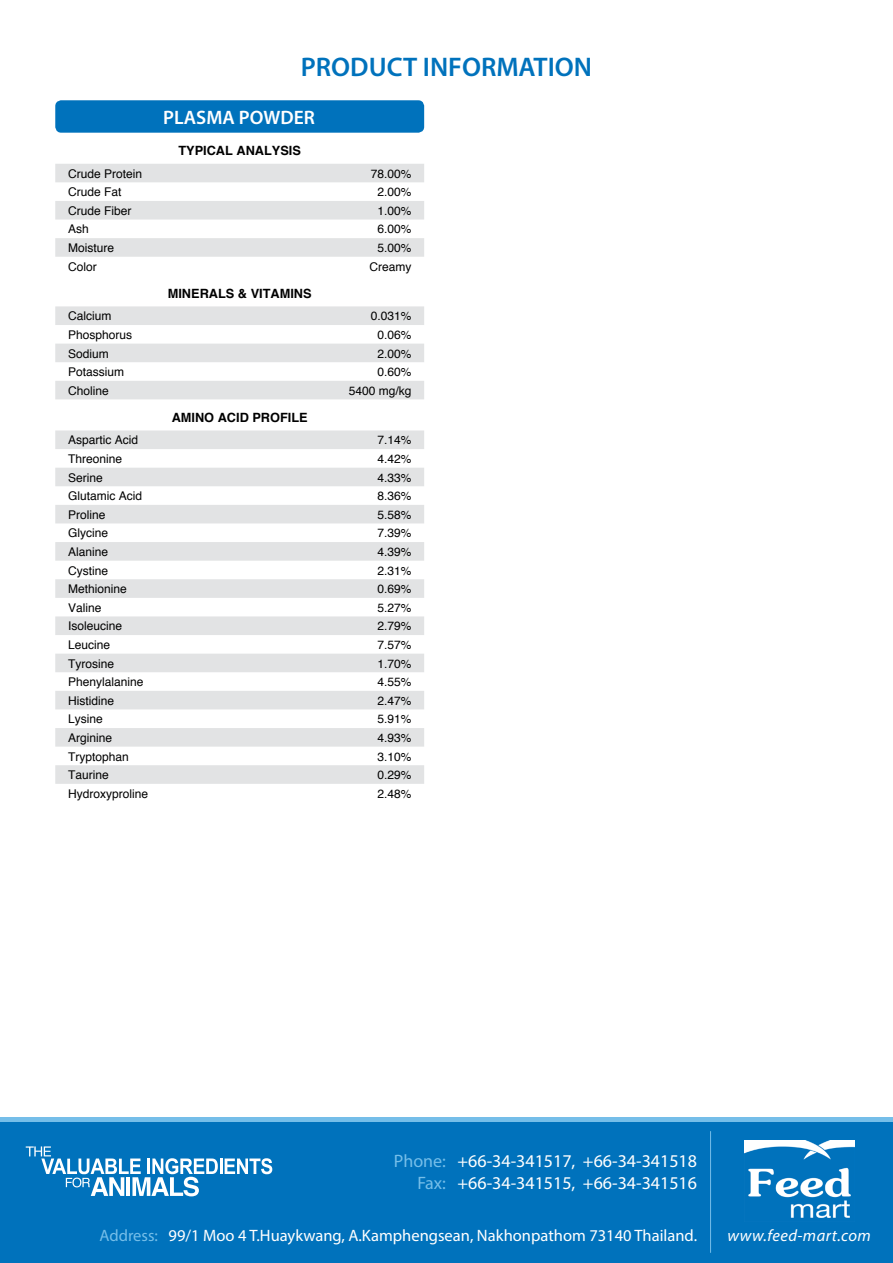
<style>
.page{position:relative;width:893px;height:1263px;background:#fff}
.page>*{position:absolute;margin:0;border:0;box-sizing:border-box;transform-origin:0 0}
.t1{font:600 27px "Myriad Pro";color:#0072bc}
.t2{font:600 19.5px "Myriad Pro";color:#fff}
.t3{font:18px "Myriad Pro";color:#fff}
.t4{font:18px "Myriad Pro";color:#75bee9}
.t5{font:16.5px "Myriad Pro";color:#fff}
.t6{font:italic 16.5px "Myriad Pro";letter-spacing:.025em;color:#fff}
.t7{font:16.5px "Myriad Pro";color:#75bee9}
.t8{font:700 12.75px "Helvetica";color:#000}
.t9{font:12px "Helvetica";color:#000}
</style>
<div class="page">
<div style="left:0;top:1117px;width:893px;height:146px;background:linear-gradient(to right,#75bee9,#75bee9)"></div>
<div style="left:0;top:1123px;width:893px;height:140px;background:#0072bc"></div>
<svg style="left:26px;top:1146px;width:246px;height:50px"></svg>
<img style="left:744px;top:1140px;width:110px;height:78px">
<hr style="left:710px;top:1131px;width:1px;height:122px;background:#75bee9">
<svg style="left:55px;top:164px;width:369px;height:56px;fill:#e2e3e4"></svg>
<svg style="left:55px;top:238px;width:369px;height:546px"></svg>
<div style="left:55px;top:100px;width:369px;height:33px;background:#0072bc;border-radius:6px"></div>
<h1 class="t1" style="left:301px;top:49px;width:293px">PRODUCT INFORMATION</h1>
<h2 class="t2" style="left:163px;top:105px;width:153px">PLASMA POWDER</h2>
<p class="t8" style="left:178px;top:143px;width:124px">TYPICAL ANALYSIS</p>
<p class="t9" style="left:68px;top:166px;width:76px">Crude Protein</p>
<p class="t9" style="left:371px;top:166px;width:42px">78.00%</p>
<p class="t9" style="left:68px;top:185px;width:55px">Crude Fat</p>
<p class="t9" style="left:377px;top:185px;width:36px">2.00%</p>
<p class="t9" style="left:68px;top:203px;width:65px">Crude Fiber</p>
<p class="t9" style="left:377px;top:203px;width:36px">1.00%</p>
<p class="t9" style="left:68px;top:222px;width:22px">Ash</p>
<p class="t9" style="left:377px;top:222px;width:36px">6.00%</p>
<p class="t9" style="left:68px;top:240px;width:48px">Moisture</p>
<p class="t9" style="left:377px;top:240px;width:36px">5.00%</p>
<p class="t9" style="left:68px;top:259px;width:30px">Color</p>
<p class="t9" style="left:369px;top:259px;width:43px">Creamy</p>
<p class="t8" style="left:168px;top:285px;width:145px">MINERALS &amp; VITAMINS</p>
<p class="t9" style="left:68px;top:309px;width:45px">Calcium</p>
<p class="t9" style="left:371px;top:309px;width:42px">0.031%</p>
<p class="t9" style="left:68px;top:327px;width:66px">Phosphorus</p>
<p class="t9" style="left:377px;top:327px;width:36px">0.06%</p>
<p class="t9" style="left:68px;top:346px;width:42px">Sodium</p>
<p class="t9" style="left:377px;top:346px;width:36px">2.00%</p>
<p class="t9" style="left:68px;top:364px;width:58px">Potassium</p>
<p class="t9" style="left:377px;top:364px;width:36px">0.60%</p>
<p class="t9" style="left:68px;top:383px;width:42px">Choline</p>
<p class="t9" style="left:349px;top:383px;width:64px">5400 mg/kg</p>
<p class="t8" style="left:172px;top:409px;width:138px">AMINO ACID PROFILE</p>
<p class="t9" style="left:68px;top:433px;width:72px">Aspartic Acid</p>
<p class="t9" style="left:377px;top:433px;width:36px">7.14%</p>
<p class="t9" style="left:68px;top:451px;width:56px">Threonine</p>
<p class="t9" style="left:377px;top:451px;width:36px">4.42%</p>
<p class="t9" style="left:68px;top:470px;width:36px">Serine</p>
<p class="t9" style="left:377px;top:470px;width:36px">4.33%</p>
<p class="t9" style="left:68px;top:488px;width:76px">Glutamic Acid</p>
<p class="t9" style="left:377px;top:488px;width:36px">8.36%</p>
<p class="t9" style="left:68px;top:507px;width:39px">Proline</p>
<p class="t9" style="left:377px;top:507px;width:36px">5.58%</p>
<p class="t9" style="left:68px;top:526px;width:42px">Glycine</p>
<p class="t9" style="left:377px;top:526px;width:36px">7.39%</p>
<p class="t9" style="left:68px;top:544px;width:42px">Alanine</p>
<p class="t9" style="left:377px;top:544px;width:36px">4.39%</p>
<p class="t9" style="left:68px;top:563px;width:42px">Cystine</p>
<p class="t9" style="left:377px;top:563px;width:36px">2.31%</p>
<p class="t9" style="left:68px;top:581px;width:60px">Methionine</p>
<p class="t9" style="left:377px;top:581px;width:36px">0.69%</p>
<p class="t9" style="left:68px;top:600px;width:35px">Valine</p>
<p class="t9" style="left:377px;top:600px;width:36px">5.27%</p>
<p class="t9" style="left:68px;top:619px;width:56px">Isoleucine</p>
<p class="t9" style="left:377px;top:619px;width:36px">2.79%</p>
<p class="t9" style="left:68px;top:637px;width:44px">Leucine</p>
<p class="t9" style="left:377px;top:637px;width:36px">7.57%</p>
<p class="t9" style="left:68px;top:656px;width:48px">Tyrosine</p>
<p class="t9" style="left:377px;top:656px;width:36px">1.70%</p>
<p class="t9" style="left:68px;top:674px;width:77px">Phenylalanine</p>
<p class="t9" style="left:377px;top:674px;width:36px">4.55%</p>
<p class="t9" style="left:68px;top:693px;width:48px">Histidine</p>
<p class="t9" style="left:377px;top:693px;width:36px">2.47%</p>
<p class="t9" style="left:68px;top:712px;width:36px">Lysine</p>
<p class="t9" style="left:377px;top:712px;width:36px">5.91%</p>
<p class="t9" style="left:68px;top:730px;width:46px">Arginine</p>
<p class="t9" style="left:377px;top:730px;width:36px">4.93%</p>
<p class="t9" style="left:68px;top:749px;width:62px">Tryptophan</p>
<p class="t9" style="left:377px;top:749px;width:36px">3.10%</p>
<p class="t9" style="left:68px;top:767px;width:42px">Taurine</p>
<p class="t9" style="left:377px;top:767px;width:36px">0.29%</p>
<p class="t9" style="left:68px;top:786px;width:82px">Hydroxyproline</p>
<p class="t9" style="left:377px;top:786px;width:36px">2.48%</p>
<h3 class="t4" style="left:394px;top:1150px;width:54px">Phone:</h3>
<h3 class="t4" style="left:417px;top:1171px;width:30px">Fax:</h3>
<h3 class="t3" style="left:457px;top:1150px;width:241px">+66-34-341517, +66-34-341518</h3>
<h3 class="t3" style="left:457px;top:1171px;width:241px">+66-34-341515, +66-34-341516</h3>
<h3 class="t7" style="left:100px;top:1225px;width:60px">Address:</h3>
<h3 class="t5" style="left:169px;top:1225px;width:530px">99/1 Moo .T4 Huaykwang A, .Kamphengsean, Nakhonpathom 73140 Thailand.</h3>
<h3 class="t6" style="left:728px;top:1225px;width:145px">www.feed-mart.com</h3>
</div>
